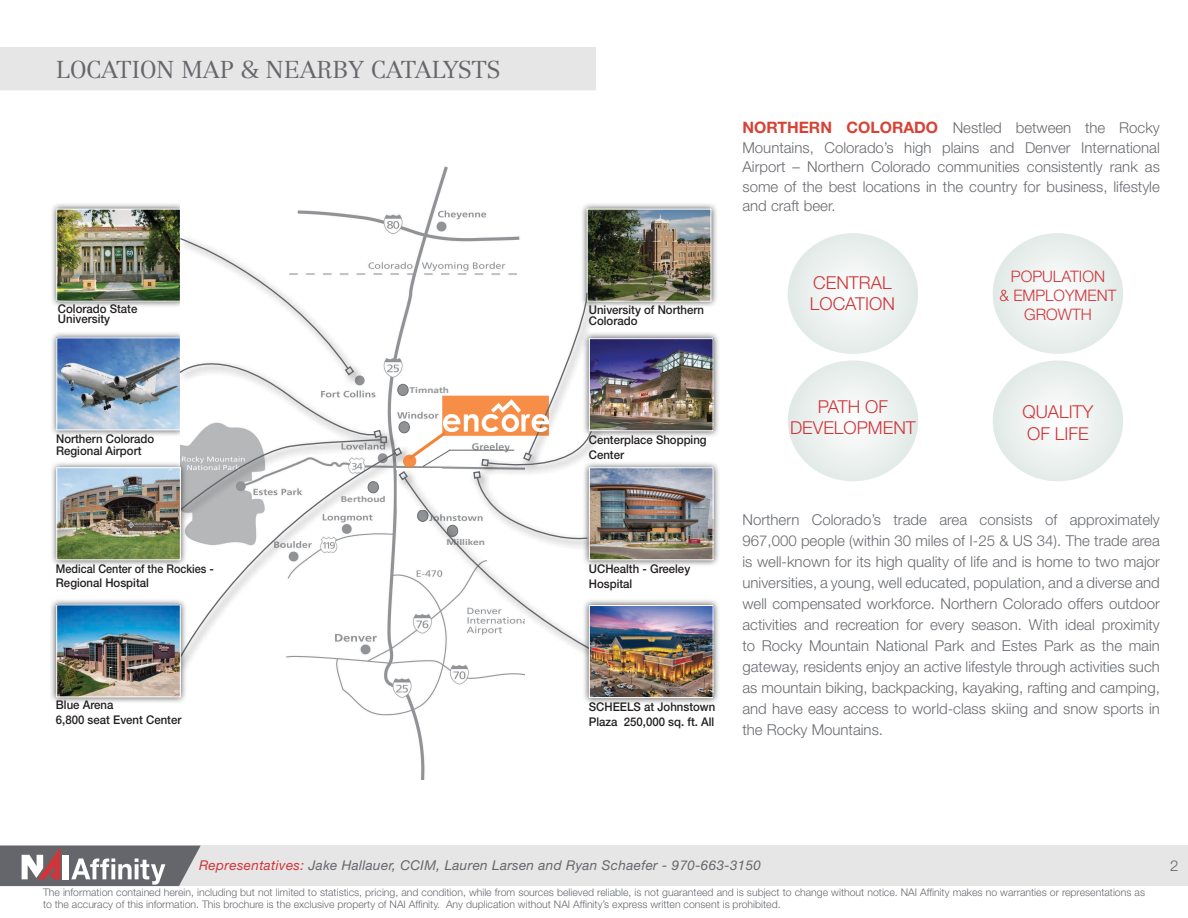
<style>
.page{position:relative;width:1188px;height:918px;background:#fff}
.page>*{position:absolute;margin:0;border:0;box-sizing:border-box;transform-origin:0 0}
.t1{font:300 24px "Centennial LT Std";color:#64666b}
.t2{font:300 17.85px/21.5px "Helvetica Neue LT Std";color:#cf3439}
.t3{font:300 15.9px/19px "Helvetica Neue LT Std";color:#cf3439;text-align:center}
.t4{font:300 15px/21px "Helvetica Neue LT Std";color:#686b70;text-align:justify}
.t5{font:300 15px "Helvetica Neue LT Std";color:#64666b}
.t6{font:italic 13.5px "Helvetica Neue LT Std";letter-spacing:.025em;color:#64666b}
.t7{font:500 12px/14.4px "Helvetica Neue LT Std";color:#231f20;scale:.95 1}
.t8{font:500 12px/14.4px "Helvetica Neue LT Std";color:#231f20;scale:.9 1}
.t9{font:300 10.5px/12px "Helvetica Neue LT Std";color:#686b70}
.t10{font:700 9.15px "Calibri";color:#949698;scale:1.25 1}
.s1{font-weight:700;font-size:15.75px;color:#d64234}
.s2{color:#cf3439}
</style>
<div class="page">
<div style="left:0;top:846px;width:1188px;height:40px;background:#e7e6e6"></div>
<svg style="left:0;top:846px;width:201px;height:40px;background:#8b868a"></svg>
<div style="left:0;top:48px;width:595px;height:42px;background:#e7e6e6"></div>
<div style="left:0;top:47px;width:596px;height:43px;border:1px solid #e7e6e6"></div>
<svg style="left:992px;top:232px;width:132px;height:123px;fill:#ebf0ef"></svg>
<svg style="left:787px;top:360px;width:132px;height:122px;fill:#ebf0ef"></svg>
<svg style="left:992px;top:360px;width:132px;height:122px;fill:#ebf0ef"></svg>
<svg style="left:787px;top:232px;width:132px;height:123px;fill:#ebf0ef"></svg>
<div style="left:50px;top:331px;width:137px;height:106px;background:#231f20;opacity:.75"></div>
<img style="left:58px;top:339px;width:118px;height:89px">
<div style="left:56px;top:337px;width:125px;height:93px;border:1px solid #fff"></div>
<div style="left:50px;top:202px;width:137px;height:107px;background:#231f20;opacity:.75"></div>
<img style="left:58px;top:211px;width:121px;height:89px">
<div style="left:56px;top:209px;width:125px;height:93px;border:1px solid #fff"></div>
<div style="left:580px;top:202px;width:138px;height:107px;background:#231f20;opacity:.75"></div>
<img style="left:589px;top:211px;width:120px;height:89px">
<div style="left:587px;top:209px;width:124px;height:93px;border:1px solid #fff"></div>
<div style="left:582px;top:461px;width:138px;height:106px;background:#231f20;opacity:.75"></div>
<img style="left:642px;top:469px;width:70px;height:89px">
<div style="left:589px;top:467px;width:125px;height:93px;border:1px solid #fff"></div>
<img style="left:181px;top:166px;width:339px;height:614px">
<img style="left:451px;top:441px;width:10px;height:24px">
<div style="left:399px;top:422px;width:10px;height:11px;background:#919395;border-radius:50%"></div>
<div style="left:399px;top:422px;width:11px;height:11px;border:1px solid #6d6f71;border-radius:50%"></div>
<div style="left:398px;top:384px;width:10px;height:12px;background:#919395;border-radius:50%"></div>
<div style="left:398px;top:384px;width:10px;height:12px;border:1px solid #6d6f71;border-radius:50%"></div>
<div style="left:432px;top:442px;width:26px;height:15px;background:#fff"></div>
<svg style="left:442px;top:396px;width:19px;height:40px"></svg>
<div style="left:177px;top:360px;width:216px;height:89px;background:#231f20;opacity:.75"></div>
<div style="left:380px;top:436px;width:7px;height:7px;border:1px solid #62666b"></div>
<div style="left:173px;top:444px;width:240px;height:231px;background:#fff"></div>
<svg style="left:187px;top:451px;width:209px;height:214px"></svg>
<div style="left:396px;top:468px;width:246px;height:212px;background:#231f20;opacity:.75"></div>
<svg style="left:403px;top:476px;width:230px;height:194px"></svg>
<div style="left:478px;top:418px;width:127px;height:59px;background:#231f20;opacity:.75"></div>
<svg style="left:461px;top:292px;width:135px;height:251px"></svg>
<div style="left:453px;top:445px;width:14px;height:19px;background:#fff"></div>
<hr style="left:449px;top:450px;width:65px;height:1px;background:#62666b">
<svg style="left:392px;top:429px;width:59px;height:52px"></svg>
<img style="left:443px;top:400px;width:105px;height:31px">
<svg style="left:176px;top:237px;width:207px;height:277px"></svg>
<div style="left:582px;top:599px;width:138px;height:106px;background:#231f20;opacity:.75"></div>
<img style="left:591px;top:607px;width:121px;height:89px">
<div style="left:589px;top:605px;width:125px;height:93px;border:1px solid #fff"></div>
<div style="left:50px;top:461px;width:137px;height:106px;background:#231f20;opacity:.75"></div>
<img style="left:58px;top:469px;width:121px;height:89px">
<div style="left:56px;top:467px;width:125px;height:93px;border:1px solid #fff"></div>
<div style="left:50px;top:598px;width:137px;height:106px;background:#231f20;opacity:.75"></div>
<img style="left:58px;top:606px;width:121px;height:89px">
<div style="left:56px;top:604px;width:125px;height:93px;border:1px solid #fff"></div>
<div style="left:582px;top:332px;width:138px;height:106px;background:#231f20;opacity:.75"></div>
<img style="left:591px;top:340px;width:121px;height:89px">
<div style="left:589px;top:338px;width:125px;height:93px;border:1px solid #fff"></div>
<h1 class="t1" style="left:56px;top:56px;width:446px">LOCATION MAP &amp; NEARBY CATALYSTS</h1>
<p class="t7" style="left:58px;top:304px;width:85px;line-height:10.2px">Colorado State<br>University</p>
<p class="t7" style="left:56px;top:432px;width:105px;line-height:12.3px">Northern Colorado<br>Regional Airport</p>
<p class="t8" style="left:56px;top:561px;width:177px">Medical Center of the Rockies -<br>Regional Hospital</p>
<p class="t7" style="left:56px;top:698px;width:134px">Blue Arena<br>6,800 seat Event Center</p>
<p class="t10" style="left:410px;top:383px;width:33px">Timnath</p>
<p class="t10" style="left:341px;top:492px;width:37px">Berthoud</p>
<p class="t10" style="left:447px;top:536px;width:32px">Milliken</p>
<p class="t7" style="left:589px;top:305px;width:123px;line-height:10.2px">University of Northern<br>Colorado</p>
<p class="t4" style="left:742px;top:118px;width:419px;line-height:19.5px"><span class="s1">NORTHERN COLORADO</span> Nestled between the Rocky Mountains, Colorado’s high plains and Denver International Airport – Northern Colorado communities consistently rank as some of the best locations in the country for business, lifestyle and craft beer.</p>
<p class="t2" style="left:810px;top:272px;width:86px">CENTRAL<br>LOCATION</p>
<p class="t3" style="left:1000px;top:267px;width:118px">POPULATION<br>&amp; EMPLOYMENT<br>GROWTH</p>
<p class="t7" style="left:589px;top:433px;width:126px">Centerplace Shopping<br>Center</p>
<p class="t7" style="left:589px;top:562px;width:108px">UCHealth - Greeley<br>Hospital</p>
<p class="t7" style="left:589px;top:700px;width:135px">SCHEELS at Johnstown<br>Plaza 250,000 sq. ft. All</p>
<p class="t2" style="left:790px;top:395px;width:127px;text-align:center">PATH OF<br>DEVELOPMENT</p>
<p class="t2" style="left:1022px;top:401px;width:72px">QUALITY<br>OF LIFE</p>
<p class="t4" style="left:742px;top:509px;width:419px">Northern Colorado’s trade area consists of approximately 967,000 people (within 30 miles of I-25 &amp; US 34). The trade area is well-known for its high quality of life and is home to two major universities, a young, well educated, population, and a diverse and well compensated workforce. Northern Colorado offers outdoor activities and recreation for every season. With ideal proximity to Rocky Mountain National Park and Estes Park as the main gateway, residents enjoy an active lifestyle through activities such as mountain biking, backpacking, kayaking, rafting and camping, and have easy access to world-class skiing and snow sports in the Rocky Mountains.</p>
<p class="t6" style="left:199px;top:857px;width:564px"><span class="s2">Representatives:</span> Jake Hallauer, CCIM, Lauren Larsen and Ryan Schaefer - 970-663-3150</p>
<p class="t9" style="left:43px;top:886px;width:1104px">The information contained herein, including but not limited to statistics, pricing, and condition, while from sources believed reliable, is not guaranteed and is subject to change without notice. NAI Affinity makes no warranties or representations as to the accuracy of this information. This brochure is the exclusive property of NAI Affinity. Any duplication without NAI Affinity’s express written consent is prohibited.</p>
<p class="t5" style="left:1170px;top:856px;width:10px">2</p>
</div>
